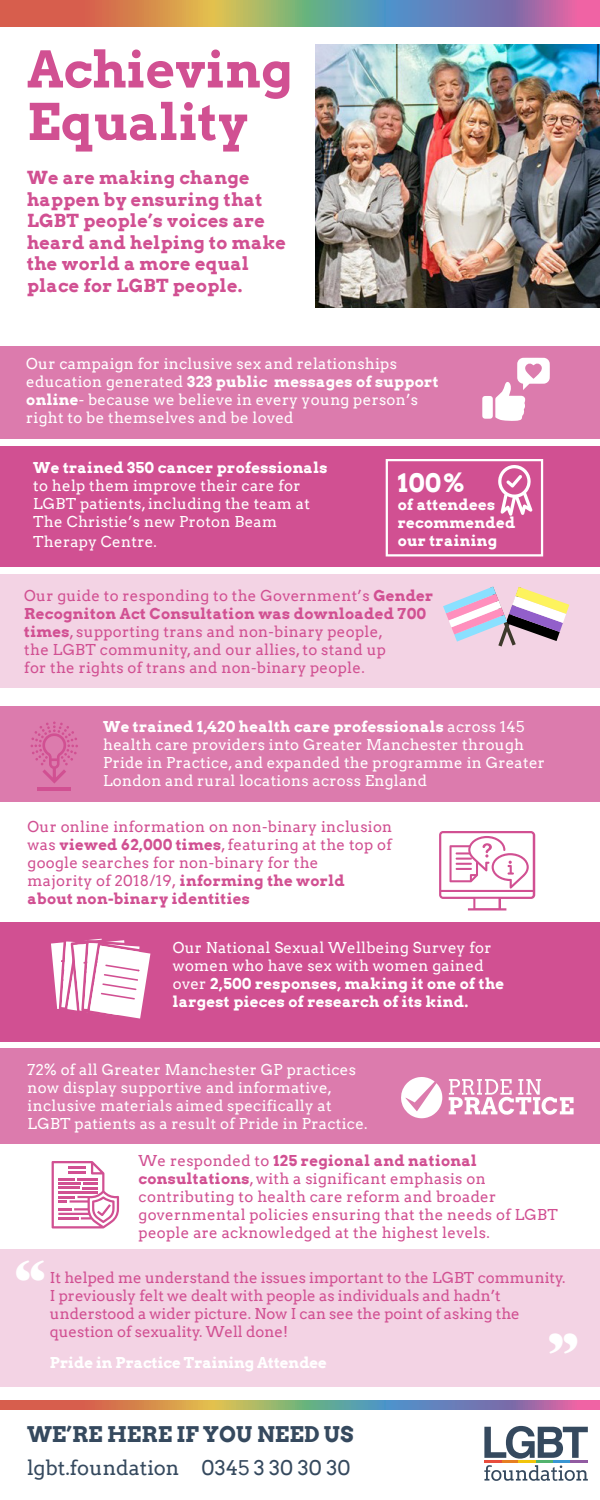
<style>
.page{position:relative;width:600px;height:1500px;background:#fff}
.page>*{position:absolute;margin:0;border:0;box-sizing:border-box;transform-origin:0 0}
.t1{font:700 50.25px/52.5px "Arvo";color:#d15092}
.t2{font:48.75px "Gastromond";color:#fff}
.t3{font:700 25.5px "Arvo";color:#fff}
.t4{font:700 21.6px "Arvo";color:#35495e}
.t5{font:20.25px "Arvo";color:#35495e}
.t6{font:700 18px/21.6px "Arvo";letter-spacing:.02em;color:#d15092}
.t7{font:15px/18px "Arvo";letter-spacing:.02em;color:#fff}
.t8{font:15px/18px "Arvo";letter-spacing:.02em;color:#d15092}
.t9{font:15px/18px "Arvo";color:#d15092}
.t10{font:700 15px/18px "Arvo";letter-spacing:.02em;color:#fff}
.t11{font:700 15px "Arvo";color:#fff}
.s1{font-weight:700}
</style>
<div class="page">
<svg style="left:0;top:1401px;width:600px;height:9px;background:#a58780"></svg>
<hr style="left:502px;top:1460px;width:17px;height:3px;background:#e67e21">
<hr style="left:484px;top:1460px;width:18px;height:3px;background:#e84d3d">
<hr style="left:519px;top:1460px;width:17px;height:3px;background:#f1c40b">
<hr style="left:536px;top:1460px;width:17px;height:3px;background:#53b36e">
<hr style="left:553px;top:1460px;width:18px;height:3px;background:#3996d3">
<hr style="left:571px;top:1460px;width:17px;height:3px;background:#915ba1">
<svg style="left:484px;top:1426px;width:104px;height:33px"></svg>
<svg style="left:484px;top:1465px;width:104px;height:16px"></svg>
<svg style="left:0;top:0;width:600px;height:27px;background:#a58780"></svg>
<div style="left:0;top:446px;width:600px;height:121px;background:#d15092"></div>
<div style="left:0;top:922px;width:600px;height:120px;background:#d15092"></div>
<div style="left:0;top:706px;width:600px;height:96px;background:#dc7bad"></div>
<div style="left:0;top:1048px;width:600px;height:96px;background:#dc7bad"></div>
<div style="left:0;top:346px;width:600px;height:93px;background:#dc7bad"></div>
<div style="left:0;top:1250px;width:600px;height:138px;background:#f3d3e4"></div>
<div style="left:0;top:574px;width:600px;height:114px;background:#f3d3e4"></div>
<svg style="left:439px;top:831px;width:96px;height:79px"></svg>
<svg style="left:498px;top:465px;width:34px;height:51px"></svg>
<hr style="left:37px;top:787px;width:34px;height:3px;background:#d15092">
<svg style="left:31px;top:721px;width:47px;height:63px"></svg>
<svg style="left:482px;top:358px;width:68px;height:63px"></svg>
<div style="left:386px;top:459px;width:157px;height:97px;border:2px solid #fff"></div>
<svg style="left:443px;top:586px;width:126px;height:61px"></svg>
<svg style="left:51px;top:938px;width:100px;height:81px"></svg>
<svg style="left:401px;top:1077px;width:41px;height:41px"></svg>
<svg style="left:449px;top:1079px;width:125px;height:36px"></svg>
<svg style="left:52px;top:1161px;width:67px;height:68px"></svg>
<img style="left:316px;top:44px;width:284px;height:264px">
<p class="t1" style="left:27px;top:43px;width:267px">Achieving<br>Equality</p>
<p class="t6" style="left:27px;top:166px;width:260px">We are making change happen by ensuring that<br>LGBT people’s voices are heard and helping to make the world a more equal place for LGBT people.</p>
<p class="t7" style="left:26px;top:355px;width:414px">Our campaign for inclusive sex and relationships education generated <span class="s1">323 public messages of support online</span>- because we believe in every young person’s right to be themselves and be loved</p>
<p class="t7" style="left:33px;top:459px;width:296px"><span class="s1">We trained 350 cancer professionals </span>to help them improve their care for LGBT patients, including the team at The Christie’s new Proton Beam</p>
<p class="t7" style="left:33px;top:533px;width:125px">Therapy Centre.</p>
<p class="t3" style="left:398px;top:467px;width:68px">100%</p>
<p class="t10" style="left:398px;top:495px;width:119px">of attendees recommended our training</p>
<p class="t8" style="left:24px;top:587px;width:411px">Our guide to responding to the Government’s <span class="s1">Gender Recogniton Act Consultation was downloaded 700 times</span>, supporting trans and non-binary people,<br>the LGBT community, and our allies, to stand up<br>for the rights of trans and non-binary people.</p>
<p class="t7" style="left:103px;top:718px;width:443px"><span class="s1">We trained 1,420 health care professionals</span> across 145 health care providers into Greater Manchester through Pride in Practice, and expanded the programme in Greater London and rural locations across England</p>
<p class="t8" style="left:28px;top:818px;width:366px">Our online information on non-binary inclusion was <span class="s1">viewed 62,000 times</span>, featuring at the top of google searches for non-binary for the<br>majority of 2018/19, <span class="s1">informing the world about non-binary identities</span></p>
<p class="t7" style="left:173px;top:939px;width:333px">Our National Sexual Wellbeing Survey for women who have sex with women gained over <span class="s1">2,500 responses, making it one of the largest pieces of research of its kind.</span></p>
<p class="t7" style="left:28px;top:1061px;width:342px">72% of all Greater Manchester GP practices now display supportive and informative, inclusive materials aimed specifically at LGBT patients as a result of Pride in Practice.</p>
<p class="t8" style="left:139px;top:1152px;width:421px">We responded to <span class="s1">125 regional and national consultations</span>, with a significant emphasis on contributing to health care reform and broader governmental policies ensuring that the needs of LGBT people are acknowledged at the highest levels.</p>
<p class="t2" style="left:15px;top:1242px;width:32px">“</p>
<p class="t9" style="left:50px;top:1268px;width:517px">It helped me understand the issues important to the LGBT community.<br>I previously felt we dealt with people as individuals and hadn’t understood a wider picture. Now I can see the point of asking the question of sexuality. Well done!</p>
<p class="t11" style="left:50px;top:1354px;width:279px">Pride in Practice Training Attendee</p>
<p class="t2" style="left:579px;top:1372px;width:32px;rotate:-180deg">“</p>
<h3 class="t4" style="left:27px;top:1421px;width:328px">WE’RE HERE IF YOU NEED US</h3>
<h3 class="t5" style="left:27px;top:1456px;width:325px">lgbt.foundation 0345 3 30 30 30</h3>
</div>
